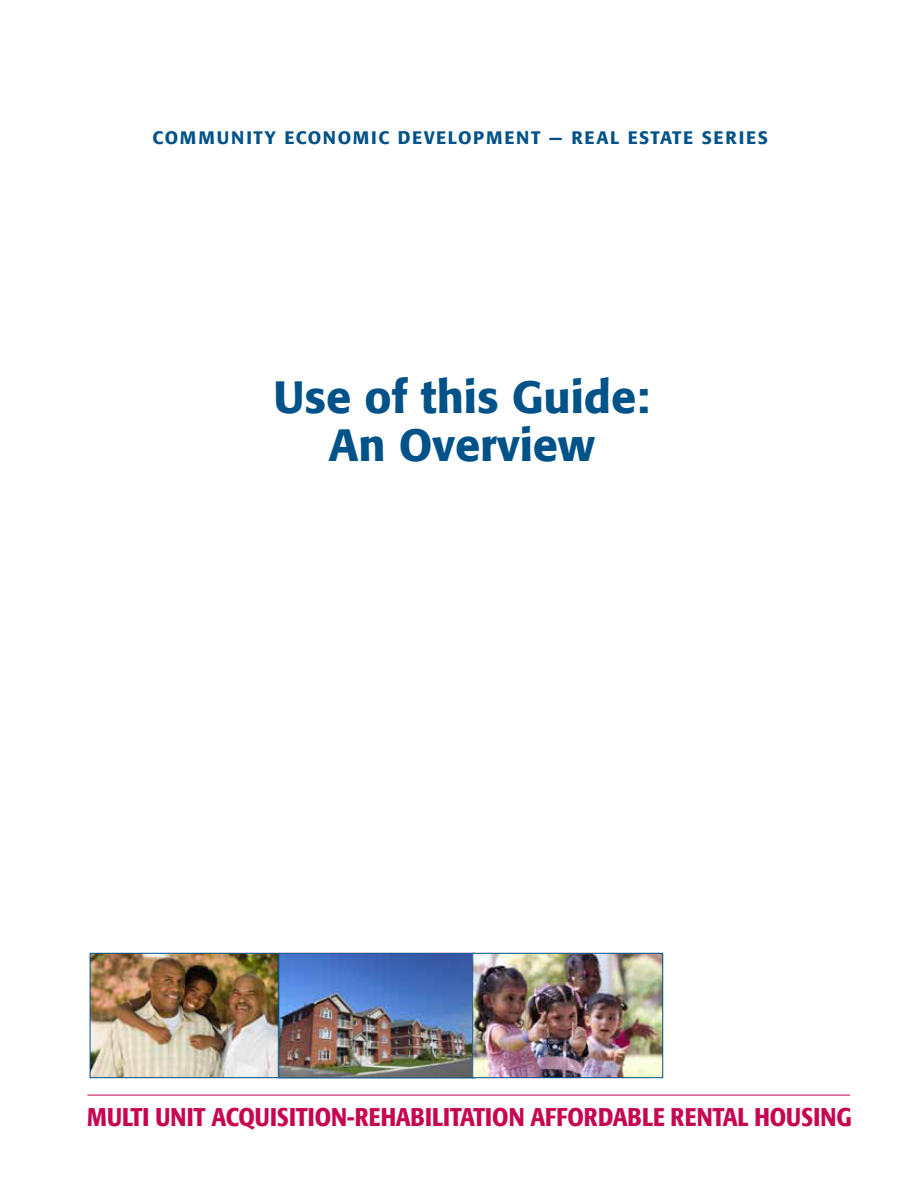
<style>
.page{position:relative;width:918px;height:1188px;background:#fff}
.page>*{position:absolute;margin:0;border:0;box-sizing:border-box;transform-origin:0 0}
.t1{font:500 45px/48px "Formata";color:#005288;text-align:center}
.t2{font:500 condensed 25.5px "Formata";color:#c60651}
.t3{font:500 18px "Formata";letter-spacing:.09em;color:#005288}
</style>
<div class="page">
<hr style="left:87px;top:1095px;width:763px;height:1px;background:#c60651">
<img style="left:92px;top:955px;width:569px;height:121px">
<div style="left:278px;top:953px;width:197px;height:125px;border:1px solid #005288"></div>
<div style="left:90px;top:953px;width:189px;height:125px;border:1px solid #005288"></div>
<div style="left:472px;top:953px;width:191px;height:125px;border:1px solid #005288"></div>
<p class="t3" style="left:153px;top:126px;width:617px">COMMUNITY ECONOMIC DEVELOPMENT — REAL ESTATE SERIES</p>
<h1 class="t1" style="left:274px;top:372px;width:377px">Use of this Guide:<br>An Overview</h1>
<p class="t2" style="left:87px;top:1102px;width:766px">MULTI UNIT ACQUISITION-REHABILITATION AFFORDABLE RENTAL HOUSING</p>
</div>
